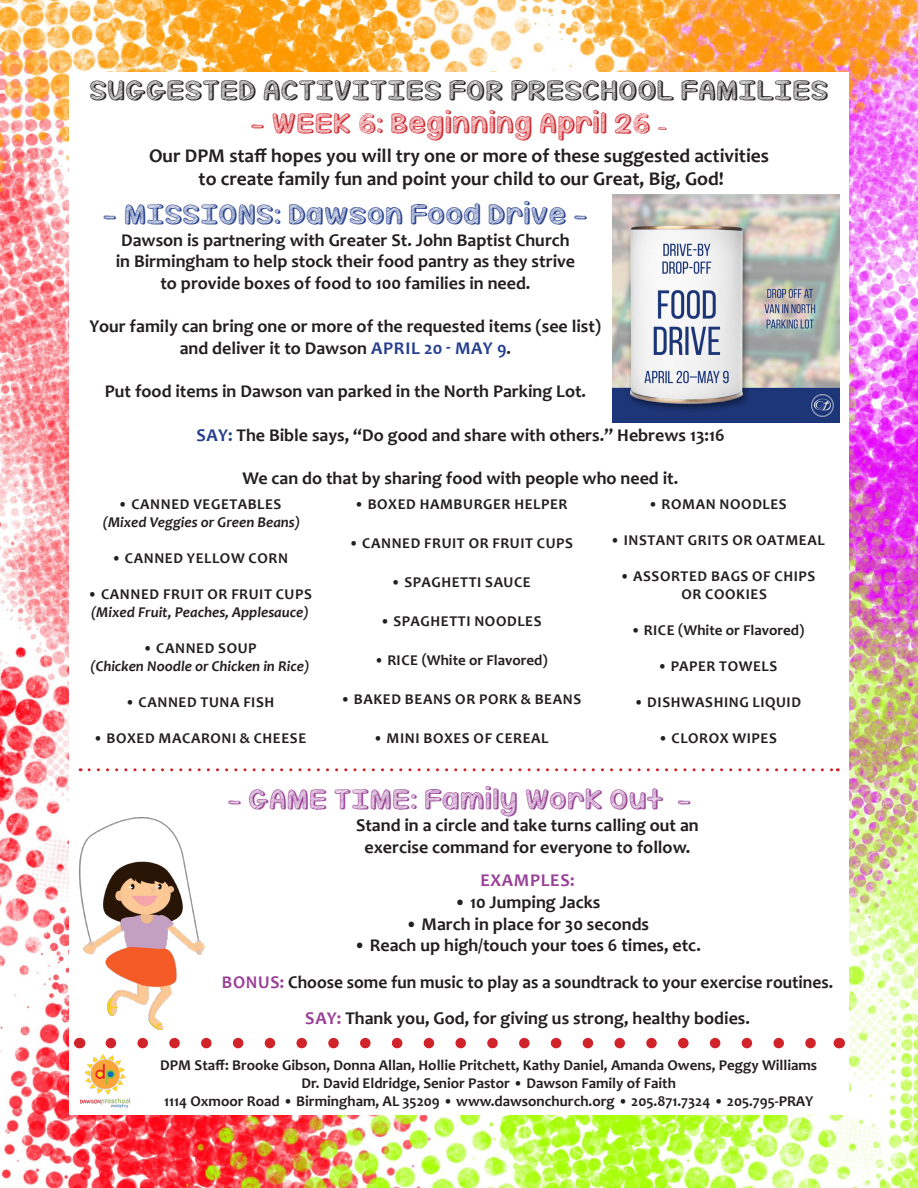
<style>
.page{position:relative;width:918px;height:1188px;background:#fff}
.page>*{position:absolute;margin:0;border:0;box-sizing:border-box;transform-origin:0 0}
.t1{font:27px "Mf Sippin On Sunshine";color:#231f20}
.t2{font:27px "Mf Sippin On Sunshine";color:#253f8e}
.t3{font:27px "Mf Sippin On Sunshine";color:#d1232a}
.t4{font:27px "Mf Sippin On Sunshine";color:#994196}
.t5{font:700 19.5px "Candara";color:#231f20}
.t6{font:700 18px "Candara";color:#231f20}
.t7{font:700 18px "Candara";letter-spacing:.04em;color:#994196}
.t8{font:700 15px "Candara";letter-spacing:.04em;color:#231f20}
.t9{font:700 15px "Candara";color:#231f20}
.t10{font:italic 700 15px "Candara";color:#231f20}
.s1{font-size:18px}
.s2{color:#253f8e}
.s3{color:#994196}
</style>
<div class="page">
<img style="left:0;top:0;width:918px;height:1188px">
<div style="left:69px;top:73px;width:780px;height:1042px;background:#fff"></div>
<img style="left:79px;top:1055px;width:51px;height:53px">
<svg style="left:111px;top:1038px;width:705px;height:10px"></svg>
<svg style="left:89px;top:768px;width:749px;height:3px"></svg>
<img style="left:612px;top:194px;width:228px;height:228px">
<img style="left:79px;top:818px;width:126px;height:212px">
<p class="t1" style="left:89px;top:71px;width:741px">SUGGESTED ACTIVITIES FOR PRESCHOOL FAMILIES</p>
<p class="t3" style="left:251px;top:104px;width:418px">- WEEK 6: Beginning April 26 <span class="s1">-</span></p>
<p class="t5" style="left:149px;top:143px;width:621px">Our DPM staff hopes you will try one or more of these suggested activities</p>
<p class="t5" style="left:199px;top:167px;width:527px">to create family fun and point your child to our Great, Big, God!</p>
<p class="t2" style="left:103px;top:195px;width:486px">- MISSIONS: Dawson Food Drive -</p>
<p class="t6" style="left:121px;top:229px;width:450px">Dawson is partnering with Greater St. John Baptist Church</p>
<p class="t6" style="left:116px;top:250px;width:461px">in Birmingham to help stock their food pantry as they strive</p>
<p class="t6" style="left:160px;top:272px;width:372px">to provide boxes of food to 100 families in need.</p>
<p class="t6" style="left:90px;top:315px;width:513px">Your family can bring one or more of the requested items (see list)</p>
<p class="t6" style="left:180px;top:337px;width:333px">and deliver it to Dawson <span class="s2">APRIL 20 - MAY 9</span>.</p>
<p class="t6" style="left:105px;top:380px;width:483px">Put food items in Dawson van parked in the North Parking Lot.</p>
<p class="t6" style="left:196px;top:423px;width:530px"><span class="s2">SAY:</span> The Bible says, “Do good and share with others.” Hebrews 13:16</p>
<p class="t6" style="left:242px;top:467px;width:437px">We can do that by sharing food with people who need it.</p>
<p class="t8" style="left:118px;top:495px;width:165px">• CANNED VEGETABLES</p>
<p class="t10" style="left:103px;top:513px;width:199px">(Mixed Veggies or Green Beans)</p>
<p class="t8" style="left:111px;top:549px;width:178px">• CANNED YELLOW CORN</p>
<p class="t8" style="left:88px;top:585px;width:226px">• CANNED FRUIT OR FRUIT CUPS</p>
<p class="t10" style="left:91px;top:603px;width:219px">(Mixed Fruit, Peaches, Applesauce)</p>
<p class="t8" style="left:143px;top:639px;width:115px">• CANNED SOUP</p>
<p class="t10" style="left:90px;top:657px;width:220px">(Chicken Noodle or Chicken in Rice)</p>
<p class="t8" style="left:125px;top:693px;width:151px">• CANNED TUNA FISH</p>
<p class="t8" style="left:93px;top:729px;width:215px">• BOXED MACARONI &amp; CHEESE</p>
<p class="t8" style="left:354px;top:495px;width:215px">• BOXED HAMBURGER HELPER</p>
<p class="t8" style="left:349px;top:534px;width:226px">• CANNED FRUIT OR FRUIT CUPS</p>
<p class="t8" style="left:391px;top:573px;width:141px">• SPAGHETTI SAUCE</p>
<p class="t8" style="left:380px;top:612px;width:163px">• SPAGHETTI NOODLES</p>
<p class="t9" style="left:374px;top:651px;width:175px">• RICE (White or Flavored)</p>
<p class="t8" style="left:341px;top:690px;width:242px">• BAKED BEANS OR PORK &amp; BEANS</p>
<p class="t8" style="left:373px;top:729px;width:177px">• MINI BOXES OF CEREAL</p>
<p class="t8" style="left:648px;top:495px;width:140px">• ROMAN NOODLES</p>
<p class="t8" style="left:610px;top:531px;width:216px">• INSTANT GRITS OR OATMEAL</p>
<p class="t8" style="left:620px;top:567px;width:197px">• ASSORTED BAGS OF CHIPS</p>
<p class="t8" style="left:681px;top:585px;width:87px">OR COOKIES</p>
<p class="t9" style="left:631px;top:621px;width:175px">• RICE (White or Flavored)</p>
<p class="t8" style="left:658px;top:657px;width:121px">• PAPER TOWELS</p>
<p class="t8" style="left:634px;top:693px;width:169px">• DISHWASHING LIQUID</p>
<p class="t8" style="left:658px;top:729px;width:120px">• CLOROX WIPES</p>
<p class="t4" style="left:227px;top:780px;width:466px">- GAME TIME: Family Work Out -</p>
<p class="t6" style="left:356px;top:814px;width:344px">Stand in a circle and take turns calling out an</p>
<p class="t6" style="left:364px;top:836px;width:327px">exercise command for everyone to follow.</p>
<p class="t7" style="left:480px;top:869px;width:96px">EXAMPLES:</p>
<p class="t6" style="left:454px;top:891px;width:148px">• 10 Jumping Jacks</p>
<p class="t6" style="left:406px;top:913px;width:245px">• March in place for 30 seconds</p>
<p class="t6" style="left:354px;top:934px;width:348px">• Reach up high/touch your toes 6 times, etc.</p>
<p class="t6" style="left:222px;top:971px;width:613px"><span class="s3">BONUS:</span> Choose some fun music to play as a soundtrack to your exercise routines.</p>
<p class="t6" style="left:305px;top:1007px;width:446px"><span class="s3">SAY:</span> Thank you, God, for giving us strong, healthy bodies.</p>
<p class="t9" style="left:160px;top:1056px;width:658px">DPM Staff: Brooke Gibson, Donna Allan, Hollie Pritchett, Kathy Daniel, Amanda Owens, Peggy Williams</p>
<p class="t9" style="left:301px;top:1074px;width:376px">Dr. David Eldridge, Senior Pastor • Dawson Family of Faith</p>
<p class="t9" style="left:164px;top:1092px;width:651px">1114 Oxmoor Road • Birmingham, AL 35209 • www.dawsonchurch.org • 205.871.7324 • 205.795-PRAY</p>
</div>
